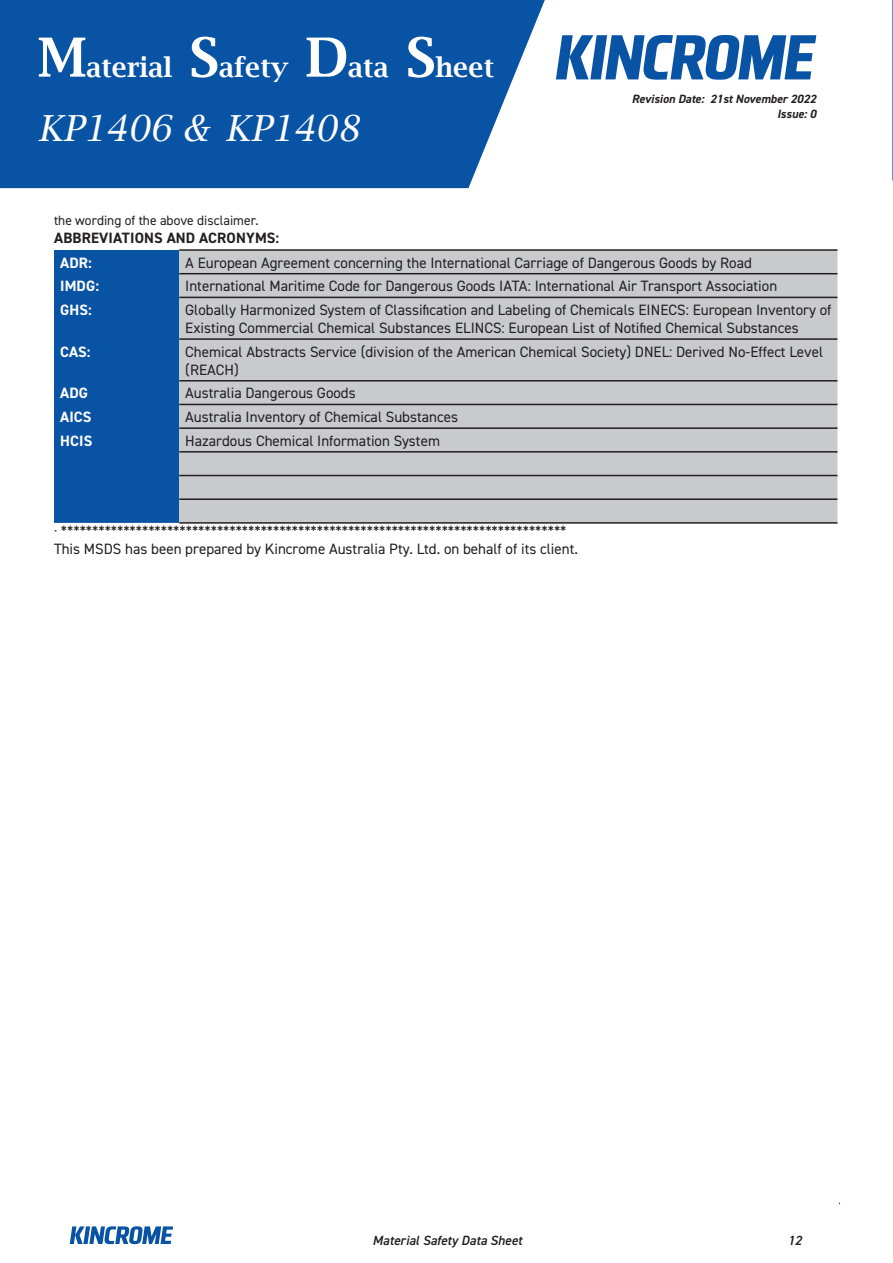
<style>
.page{position:relative;width:893px;height:1263px;background:#fff}
.page>*{position:absolute;margin:0;border:0;box-sizing:border-box;transform-origin:0 0}
.t1{font:italic 36px "Lucida Bright";color:#fff}
.t2{font:600 27px "Lucida Bright";color:#fff}
.Body_Text{font:15px/18px "DIN2014";color:#231f20}
.Subheading_White{font:700 15px "DIN2014";letter-spacing:.01em;color:#fff}
.Body_Text-2{font:700 15px "DIN2014";letter-spacing:.01em;color:#231f20}
.Body_Text-3{font:13.5px "DIN2014";color:#231f20}
.t3{font:italic 600 13.35px "DIN2014";color:#231f20}
.t4{font:italic 700 12px/14.4px "DIN2014";color:#231f20;text-align:right}
.s1{font-size:54px}
</style>
<div class="page">
<div style="left:0;top:0;width:545px;height:188px;background:#0953a5"></div>
<svg style="left:556px;top:35px;width:260px;height:45px"></svg>
<svg style="left:70px;top:1226px;width:103px;height:18px"></svg>
<hr style="left:55px;top:1203px;width:785px;height:1px;background:#0953a5">
<svg style="left:892px;top:0;width:1px;height:181px"></svg>
<div style="left:54px;top:215px;width:785px;height:994px;background:#fff"></div>
<div style="left:54px;top:250px;width:125px;height:273px;background:#0953a5"></div>
<div style="left:179px;top:251px;width:658px;height:271px;background:#c9cacc"></div>
<hr style="left:179px;top:249px;width:658px;height:2px;background:#231f20">
<hr style="left:179px;top:273px;width:658px;height:1px;background:#231f20">
<hr style="left:179px;top:297px;width:658px;height:1px;background:#231f20">
<hr style="left:179px;top:338px;width:658px;height:2px;background:#231f20">
<hr style="left:179px;top:380px;width:658px;height:1px;background:#231f20">
<hr style="left:179px;top:404px;width:658px;height:1px;background:#231f20">
<hr style="left:179px;top:427px;width:658px;height:2px;background:#231f20">
<hr style="left:179px;top:451px;width:658px;height:2px;background:#231f20">
<hr style="left:179px;top:475px;width:658px;height:1px;background:#231f20">
<hr style="left:179px;top:498px;width:658px;height:2px;background:#231f20">
<hr style="left:179px;top:522px;width:658px;height:2px;background:#231f20">
<h2 class="t2" style="left:38px;top:52px;width:458px"><span class="s1">M</span>aterial <span class="s1">S</span>afety <span class="s1">D</span>ata <span class="s1">S</span>heet</h2>
<h1 class="t1" style="left:38px;top:108px;width:323px">KP1406 &amp; KP1408</h1>
<p class="t4" style="left:632px;top:92px;width:186px">Revision Date: 21st November 2022<br>Issue: 0</p>
<p class="Body_Text-3" style="left:54px;top:212px;width:206px">the wording of the above disclaimer.</p>
<p class="Body_Text-2" style="left:54px;top:228px;width:227px">ABBREVIATIONS AND ACRONYMS:</p>
<p class="Subheading_White" style="left:60px;top:253px;width:33px">ADR:</p>
<p class="Body_Text" style="left:185px;top:253px;width:568px">A European Agreement concerning the International Carriage of Dangerous Goods by Road</p>
<p class="Subheading_White" style="left:60px;top:276px;width:40px">IMDG:</p>
<p class="Body_Text" style="left:185px;top:277px;width:593px">International Maritime Code for Dangerous Goods IATA: International Air Transport Association</p>
<p class="Subheading_White" style="left:60px;top:300px;width:33px">GHS:</p>
<p class="Body_Text" style="left:185px;top:301px;width:648px">Globally Harmonized System of Classification and Labeling of Chemicals EINECS: European Inventory of<br>Existing Commercial Chemical Substances ELINCS: European List of Notified Chemical Substances</p>
<p class="Subheading_White" style="left:60px;top:342px;width:32px">CAS:</p>
<p class="Body_Text" style="left:185px;top:342px;width:639px">Chemical Abstracts Service (division of the American Chemical Society) DNEL: Derived No-Effect Level (REACH)</p>
<p class="Subheading_White" style="left:60px;top:383px;width:29px">ADG</p>
<p class="Body_Text" style="left:185px;top:384px;width:172px">Australia Dangerous Goods</p>
<p class="Subheading_White" style="left:60px;top:407px;width:33px">AICS</p>
<p class="Body_Text" style="left:185px;top:408px;width:274px">Australia Inventory of Chemical Substances</p>
<p class="Subheading_White" style="left:60px;top:431px;width:34px">HCIS</p>
<p class="Body_Text" style="left:185px;top:431px;width:256px">Hazardous Chemical Information System</p>
<p class="Body_Text" style="left:54px;top:521px;width:514px">· *********************************************************************************</p>
<p class="Body_Text" style="left:54px;top:539px;width:525px">This MSDS has been prepared by Kincrome Australia Pty. Ltd. on behalf of its client.</p>
<p class="t3" style="left:373px;top:1231px;width:151px">Material Safety Data Sheet</p>
<p class="t3" style="left:788px;top:1231px;width:15px">12</p>
</div>
